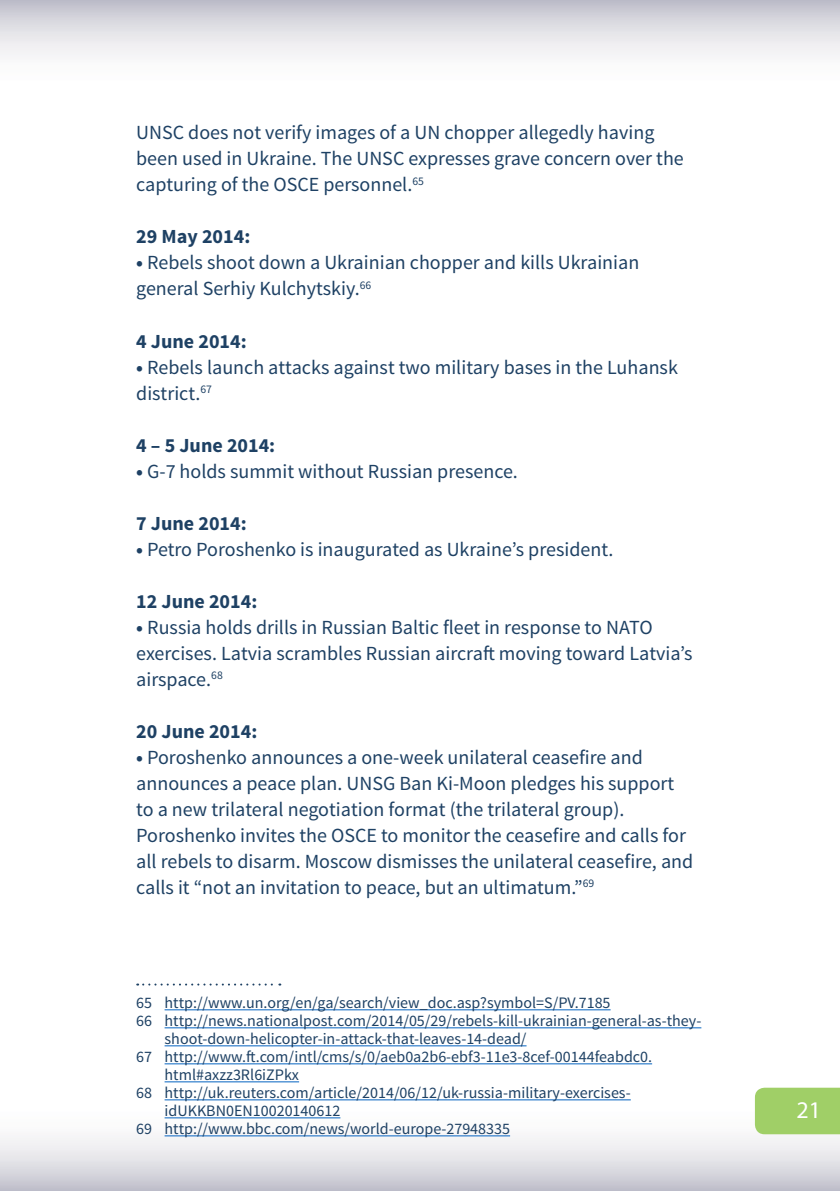
<style>
.page{position:relative;width:840px;height:1191px;background:#fff}
.page>*{position:absolute;margin:0;border:0;box-sizing:border-box;transform-origin:0 0}
.t1{font:24px "Myriad Pro";color:#fff}
.t2{font:20px/26px "Source Sans Pro";color:#1e4164}
.t3{font:700 20px "Source Sans Pro";color:#1e4164}
.t4{font:16px "Source Sans Pro";color:#1e4164}
.s1{font-weight:700}
</style>
<div class="page">
<div style="left:0;top:1087px;width:839px;height:104px;background:linear-gradient(to bottom,#fff,#cecdd6)"></div>
<svg style="left:0;top:0;width:839px;height:55px"></svg>
<div style="left:754px;top:1087px;width:85px;height:47px;background:#a0cf67"></div>
<svg style="left:137px;top:983px;width:143px;height:2px"></svg>
<hr style="left:164px;top:1009px;width:446px;height:1px;background:#0563c1">
<hr style="left:164px;top:1027px;width:537px;height:1px;background:#0563c1">
<hr style="left:164px;top:1045px;width:362px;height:1px;background:#0563c1">
<hr style="left:164px;top:1063px;width:487px;height:1px;background:#0563c1">
<hr style="left:164px;top:1081px;width:135px;height:1px;background:#0563c1">
<hr style="left:164px;top:1099px;width:466px;height:1px;background:#0563c1">
<hr style="left:164px;top:1117px;width:176px;height:1px;background:#0563c1">
<hr style="left:164px;top:1135px;width:346px;height:1px;background:#0563c1">
<p class="t2" style="left:136px;top:120px;width:548px">UNSC does not verify images of a UN chopper allegedly having been used in Ukraine. The UNSC expresses grave concern over the capturing of the OSCE personnel.<sup>65</sup></p>
<p class="t3" style="left:136px;top:224px;width:116px">29 May 2014:</p>
<p class="t2" style="left:136px;top:250px;width:504px"><span class="s1">•</span> Rebels shoot down a Ukrainian chopper and kills Ukrainian general Serhiy Kulchytskiy.<sup>66</sup></p>
<p class="t3" style="left:136px;top:328px;width:112px">4 June 2014:</p>
<p class="t2" style="left:136px;top:354px;width:543px"><span class="s1">•</span> Rebels launch attacks against two military bases in the Luhansk district.<sup>67</sup></p>
<p class="t3" style="left:136px;top:432px;width:140px">4 – 5 June 2014:</p>
<p class="t2" style="left:136px;top:458px;width:383px"><span class="s1">•</span> G-7 holds summit without Russian presence.</p>
<p class="t3" style="left:136px;top:510px;width:112px">7 June 2014:</p>
<p class="t2" style="left:136px;top:536px;width:478px"><span class="s1">•</span> Petro Poroshenko is inaugurated as Ukraine’s president.</p>
<p class="t3" style="left:136px;top:588px;width:123px">12 June 2014:</p>
<p class="t2" style="left:136px;top:614px;width:557px"><span class="s1">•</span> Russia holds drills in Russian Baltic fleet in response to NATO exercises. Latvia scrambles Russian aircraft moving toward Latvia’s airspace.<sup>68</sup></p>
<p class="t3" style="left:136px;top:718px;width:123px">20 June 2014:</p>
<p class="t2" style="left:136px;top:744px;width:558px"><span class="s1">•</span> Poroshenko announces a one-week unilateral ceasefire and announces a peace plan. UNSG Ban Ki-Moon pledges his support to a new trilateral negotiation format (the trilateral group).<br>Poroshenko invites the OSCE to monitor the ceasefire and calls for all rebels to disarm. Moscow dismisses the unilateral ceasefire, and calls it “not an invitation to peace, but an ultimatum.”<sup>69</sup></p>
<p class="t4" style="left:136px;top:993px;width:475px">65 http://www.un.org/en/ga/search/view_doc.asp?symbol=S/PV.7185</p>
<p class="t4" style="left:136px;top:1011px;width:566px">66 http://news.nationalpost.com/2014/05/29/rebels-kill-ukrainian-general-as-they-</p>
<p class="t4" style="left:164px;top:1029px;width:363px">shoot-down-helicopter-in-attack-that-leaves-14-dead/</p>
<p class="t4" style="left:136px;top:1047px;width:517px">67 http://www.ft.com/intl/cms/s/0/aeb0a2b6-ebf3-11e3-8cef-00144feabdc0.</p>
<p class="t4" style="left:164px;top:1065px;width:136px">html#axzz3Rl6iZPkx</p>
<p class="t4" style="left:136px;top:1083px;width:496px">68 http://uk.reuters.com/article/2014/06/12/uk-russia-military-exercises-</p>
<p class="t4" style="left:164px;top:1101px;width:177px">idUKKBN0EN10020140612</p>
<p class="t4" style="left:136px;top:1119px;width:375px">69 http://www.bbc.com/news/world-europe-27948335</p>
<p class="t1" style="left:796px;top:1094px;width:26px">21</p>
</div>
